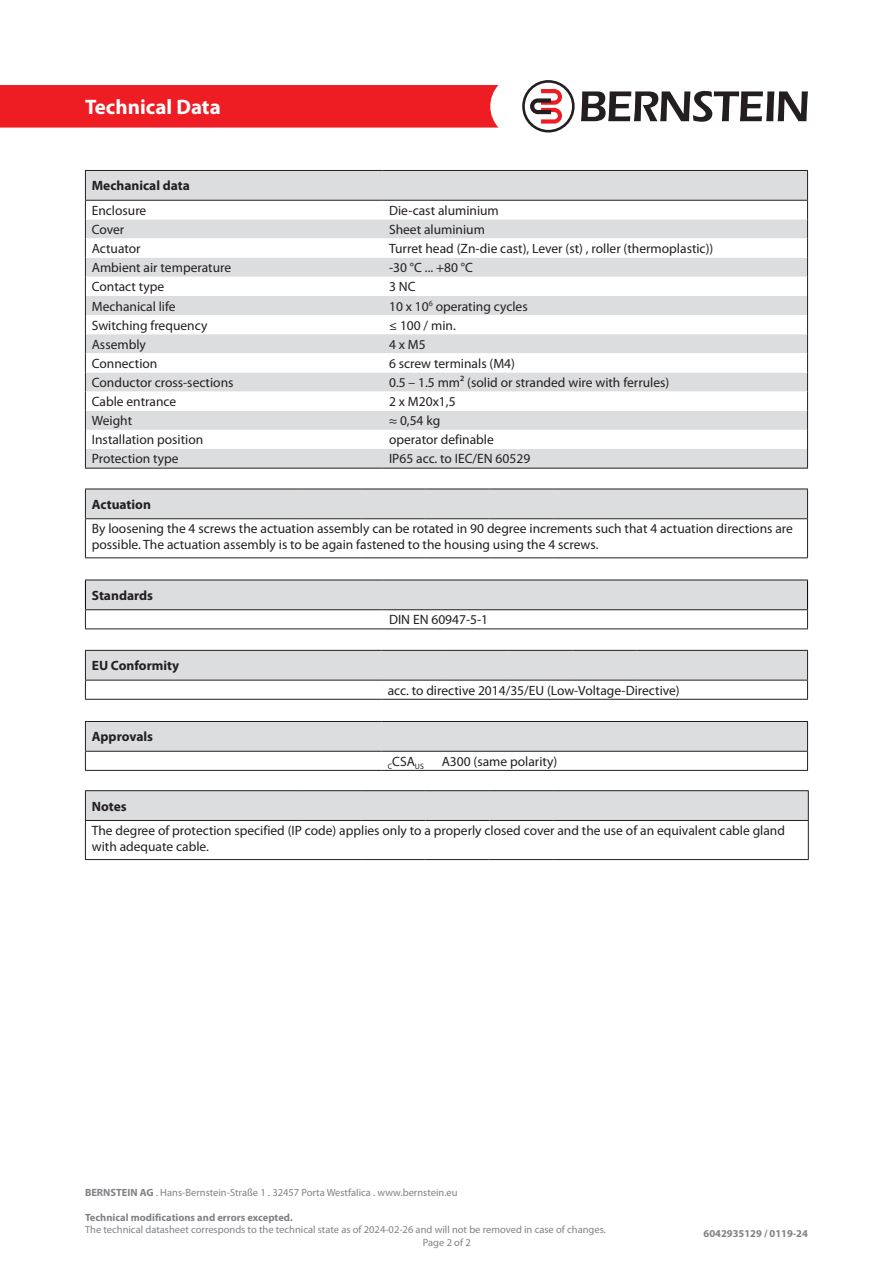
<style>
.page{position:relative;width:893px;height:1263px;background:#fff}
.page>*{position:absolute;margin:0;border:0;box-sizing:border-box;transform-origin:0 0}
.t1{font:700 21px "Myriad Pro";color:#fff}
.t2{font:13.5px/16.2px "Myriad Pro";color:#231f20}
.t3{font:700 13.5px "Myriad Pro";color:#231f20}
.t4{font:10.5px "Myriad Pro";color:#808285}
.t5{font:700 10.5px "Myriad Pro";color:#808285}
.t6{font:7.8px "Myriad Pro";color:#231f20}
.s1{font-weight:700}
</style>
<div class="page">
<div style="left:0;top:85px;width:498px;height:43px;background:#ee1d23"></div>
<svg style="left:581px;top:91px;width:227px;height:31px"></svg>
<svg style="left:522px;top:80px;width:53px;height:53px"></svg>
<div style="left:86px;top:171px;width:721px;height:297px;background:#dcdddf"></div>
<svg style="left:86px;top:201px;width:721px;height:248px"></svg>
<svg style="left:85px;top:171px;width:1px;height:297px"></svg>
<svg style="left:807px;top:171px;width:1px;height:297px"></svg>
<hr style="left:85px;top:468px;width:298px;height:1px;background:#231f20">
<hr style="left:383px;top:468px;width:425px;height:1px;background:#231f20">
<hr style="left:85px;top:170px;width:298px;height:1px;background:#231f20">
<hr style="left:383px;top:170px;width:425px;height:1px;background:#231f20">
<hr style="left:85px;top:200px;width:298px;height:1px;background:#231f20">
<hr style="left:383px;top:200px;width:425px;height:1px;background:#231f20">
<svg style="left:85px;top:581px;width:723px;height:47px"></svg>
<hr style="left:85px;top:580px;width:298px;height:1px;background:#231f20">
<hr style="left:383px;top:580px;width:425px;height:1px;background:#231f20">
<hr style="left:85px;top:609px;width:298px;height:1px;background:#231f20">
<hr style="left:383px;top:609px;width:425px;height:1px;background:#231f20">
<hr style="left:85px;top:628px;width:298px;height:1px;background:#231f20">
<hr style="left:383px;top:628px;width:425px;height:1px;background:#231f20">
<svg style="left:85px;top:651px;width:723px;height:48px"></svg>
<hr style="left:85px;top:650px;width:296px;height:1px;background:#231f20">
<hr style="left:381px;top:650px;width:64px;height:1px;background:#231f20">
<hr style="left:445px;top:650px;width:64px;height:1px;background:#231f20">
<hr style="left:509px;top:650px;width:64px;height:1px;background:#231f20">
<hr style="left:573px;top:650px;width:63px;height:1px;background:#231f20">
<hr style="left:636px;top:650px;width:172px;height:1px;background:#231f20">
<hr style="left:85px;top:680px;width:296px;height:1px;background:#231f20">
<hr style="left:381px;top:680px;width:64px;height:1px;background:#231f20">
<hr style="left:445px;top:680px;width:64px;height:1px;background:#231f20">
<hr style="left:509px;top:680px;width:64px;height:1px;background:#231f20">
<hr style="left:573px;top:680px;width:63px;height:1px;background:#231f20">
<hr style="left:636px;top:680px;width:172px;height:1px;background:#231f20">
<hr style="left:85px;top:699px;width:296px;height:1px;background:#231f20">
<hr style="left:381px;top:699px;width:64px;height:1px;background:#231f20">
<hr style="left:445px;top:699px;width:64px;height:1px;background:#231f20">
<hr style="left:509px;top:699px;width:64px;height:1px;background:#231f20">
<hr style="left:573px;top:699px;width:63px;height:1px;background:#231f20">
<hr style="left:636px;top:699px;width:172px;height:1px;background:#231f20">
<div style="left:85px;top:791px;width:724px;height:29px;background:#dcdddf"></div>
<hr style="left:85px;top:821px;width:1px;height:38px;background:#231f20">
<hr style="left:808px;top:821px;width:1px;height:38px;background:#231f20">
<hr style="left:85px;top:790px;width:213px;height:1px;background:#231f20">
<hr style="left:298px;top:790px;width:64px;height:1px;background:#231f20">
<hr style="left:362px;top:790px;width:64px;height:1px;background:#231f20">
<hr style="left:426px;top:790px;width:63px;height:1px;background:#231f20">
<hr style="left:489px;top:790px;width:64px;height:1px;background:#231f20">
<hr style="left:553px;top:790px;width:256px;height:1px;background:#231f20">
<hr style="left:85px;top:820px;width:213px;height:1px;background:#231f20">
<hr style="left:298px;top:820px;width:64px;height:1px;background:#231f20">
<hr style="left:362px;top:820px;width:64px;height:1px;background:#231f20">
<hr style="left:426px;top:820px;width:63px;height:1px;background:#231f20">
<hr style="left:489px;top:820px;width:64px;height:1px;background:#231f20">
<hr style="left:553px;top:820px;width:256px;height:1px;background:#231f20">
<hr style="left:85px;top:859px;width:213px;height:1px;background:#231f20">
<hr style="left:298px;top:859px;width:64px;height:1px;background:#231f20">
<hr style="left:362px;top:859px;width:64px;height:1px;background:#231f20">
<hr style="left:426px;top:859px;width:63px;height:1px;background:#231f20">
<hr style="left:489px;top:859px;width:64px;height:1px;background:#231f20">
<hr style="left:553px;top:859px;width:256px;height:1px;background:#231f20">
<div style="left:85px;top:490px;width:723px;height:28px;background:#dcdddf"></div>
<hr style="left:85px;top:519px;width:1px;height:38px;background:#231f20">
<hr style="left:807px;top:519px;width:1px;height:38px;background:#231f20">
<hr style="left:85px;top:489px;width:213px;height:1px;background:#231f20">
<hr style="left:298px;top:489px;width:64px;height:1px;background:#231f20">
<hr style="left:362px;top:489px;width:64px;height:1px;background:#231f20">
<hr style="left:426px;top:489px;width:63px;height:1px;background:#231f20">
<hr style="left:489px;top:489px;width:64px;height:1px;background:#231f20">
<hr style="left:553px;top:489px;width:255px;height:1px;background:#231f20">
<hr style="left:85px;top:518px;width:213px;height:1px;background:#231f20">
<hr style="left:298px;top:518px;width:64px;height:1px;background:#231f20">
<hr style="left:362px;top:518px;width:64px;height:1px;background:#231f20">
<hr style="left:426px;top:518px;width:63px;height:1px;background:#231f20">
<hr style="left:489px;top:518px;width:64px;height:1px;background:#231f20">
<hr style="left:553px;top:518px;width:255px;height:1px;background:#231f20">
<hr style="left:85px;top:557px;width:213px;height:1px;background:#231f20">
<hr style="left:298px;top:557px;width:64px;height:1px;background:#231f20">
<hr style="left:362px;top:557px;width:64px;height:1px;background:#231f20">
<hr style="left:426px;top:557px;width:63px;height:1px;background:#231f20">
<hr style="left:489px;top:557px;width:64px;height:1px;background:#231f20">
<hr style="left:553px;top:557px;width:255px;height:1px;background:#231f20">
<hr style="left:85px;top:721px;width:296px;height:1px;background:#231f20">
<hr style="left:381px;top:721px;width:427px;height:1px;background:#231f20">
<svg style="left:85px;top:722px;width:723px;height:48px"></svg>
<hr style="left:85px;top:770px;width:296px;height:1px;background:#231f20">
<hr style="left:381px;top:770px;width:427px;height:1px;background:#231f20">
<hr style="left:85px;top:751px;width:296px;height:1px;background:#231f20">
<hr style="left:381px;top:751px;width:427px;height:1px;background:#231f20">
<h1 class="t1" style="left:85px;top:93px;width:137px">Technical Data</h1>
<p class="t3" style="left:92px;top:177px;width:100px">Mechanical data</p>
<p class="t2" style="left:92px;top:202px;width:56px">Enclosure</p>
<p class="t2" style="left:389px;top:202px;width:111px">Die-cast aluminium</p>
<p class="t2" style="left:92px;top:221px;width:34px">Cover</p>
<p class="t2" style="left:389px;top:221px;width:97px">Sheet aluminium</p>
<p class="t2" style="left:92px;top:240px;width:50px">Actuator</p>
<p class="t2" style="left:389px;top:240px;width:326px">Turret head (Zn-die cast), Lever (st) , roller (thermoplastic))</p>
<p class="t2" style="left:92px;top:259px;width:141px">Ambient air temperature</p>
<p class="t2" style="left:389px;top:259px;width:85px">-30 °C ... +80 °C</p>
<p class="t2" style="left:92px;top:279px;width:74px">Contact type</p>
<p class="t2" style="left:389px;top:279px;width:28px">3 NC</p>
<p class="t2" style="left:92px;top:298px;width:85px">Mechanical life</p>
<p class="t2" style="left:389px;top:298px;width:140px">10 x 10<sup>6</sup> operating cycles</p>
<p class="t2" style="left:92px;top:317px;width:117px">Switching frequency</p>
<p class="t2" style="left:389px;top:317px;width:68px">≤ 100 / min.</p>
<p class="t2" style="left:92px;top:336px;width:56px">Assembly</p>
<p class="t2" style="left:389px;top:336px;width:38px">4 x M5</p>
<p class="t2" style="left:92px;top:355px;width:67px">Connection</p>
<p class="t2" style="left:389px;top:355px;width:127px">6 screw terminals (M4)</p>
<p class="t2" style="left:92px;top:374px;width:143px">Conductor cross-sections</p>
<p class="t2" style="left:389px;top:374px;width:282px">0.5 – 1.5 mm² (solid or stranded wire with ferrules)</p>
<p class="t2" style="left:92px;top:393px;width:86px">Cable entrance</p>
<p class="t2" style="left:389px;top:393px;width:68px">2 x M20x1,5</p>
<p class="t2" style="left:92px;top:412px;width:42px">Weight</p>
<p class="t2" style="left:389px;top:412px;width:53px">≈ 0,54 kg</p>
<p class="t2" style="left:92px;top:432px;width:113px">Installation position</p>
<p class="t2" style="left:389px;top:432px;width:106px">operator definable</p>
<p class="t2" style="left:92px;top:451px;width:88px">Protection type</p>
<p class="t2" style="left:389px;top:451px;width:143px">IP65 acc. to IEC/EN 60529</p>
<p class="t3" style="left:92px;top:496px;width:61px">Actuation</p>
<p class="t2" style="left:92px;top:520px;width:703px">By loosening the 4 screws the actuation assembly can be rotated in 90 degree increments such that 4 actuation directions are possible. The actuation assembly is to be again fastened to the housing using the 4 screws.</p>
<p class="t3" style="left:92px;top:587px;width:63px">Standards</p>
<p class="t3" style="left:92px;top:657px;width:89px">EU Conformity</p>
<p class="t3" style="left:92px;top:728px;width:63px">Approvals</p>
<p class="t2" style="left:389px;top:611px;width:101px">DIN EN 60947-5-1</p>
<p class="t2" style="left:388px;top:682px;width:294px">acc. to directive 2014/35/EU (Low-Voltage-Directive)</p>
<p class="t6" style="left:388px;top:761px;width:38px">C<sup>CSA</sup>US</p>
<p class="t2" style="left:442px;top:753px;width:117px">A300 (same polarity)</p>
<p class="t3" style="left:92px;top:797px;width:36px">Notes</p>
<p class="t2" style="left:92px;top:822px;width:695px">The degree of protection specified (IP code) applies only to a properly closed cover and the use of an equivalent cable gland with adequate cable.</p>
<p class="t4" style="left:85px;top:1185px;width:374px"><span class="s1">BERNSTEIN AG</span> . Hans-Bernstein-Straße 1 . 32457 Porta Westfalica . www.bernstein.eu</p>
<p class="t5" style="left:85px;top:1210px;width:209px">Technical modifications and errors excepted.</p>
<p class="t4" style="left:85px;top:1223px;width:522px">The technical datasheet corresponds to the technical state as of 2024-02-26 and will not be removed in case of changes.</p>
<p class="t4" style="left:423px;top:1236px;width:49px">Page 2 of 2</p>
<p class="t5" style="left:704px;top:1227px;width:106px">6042935129 / 0119-24</p>
</div>
